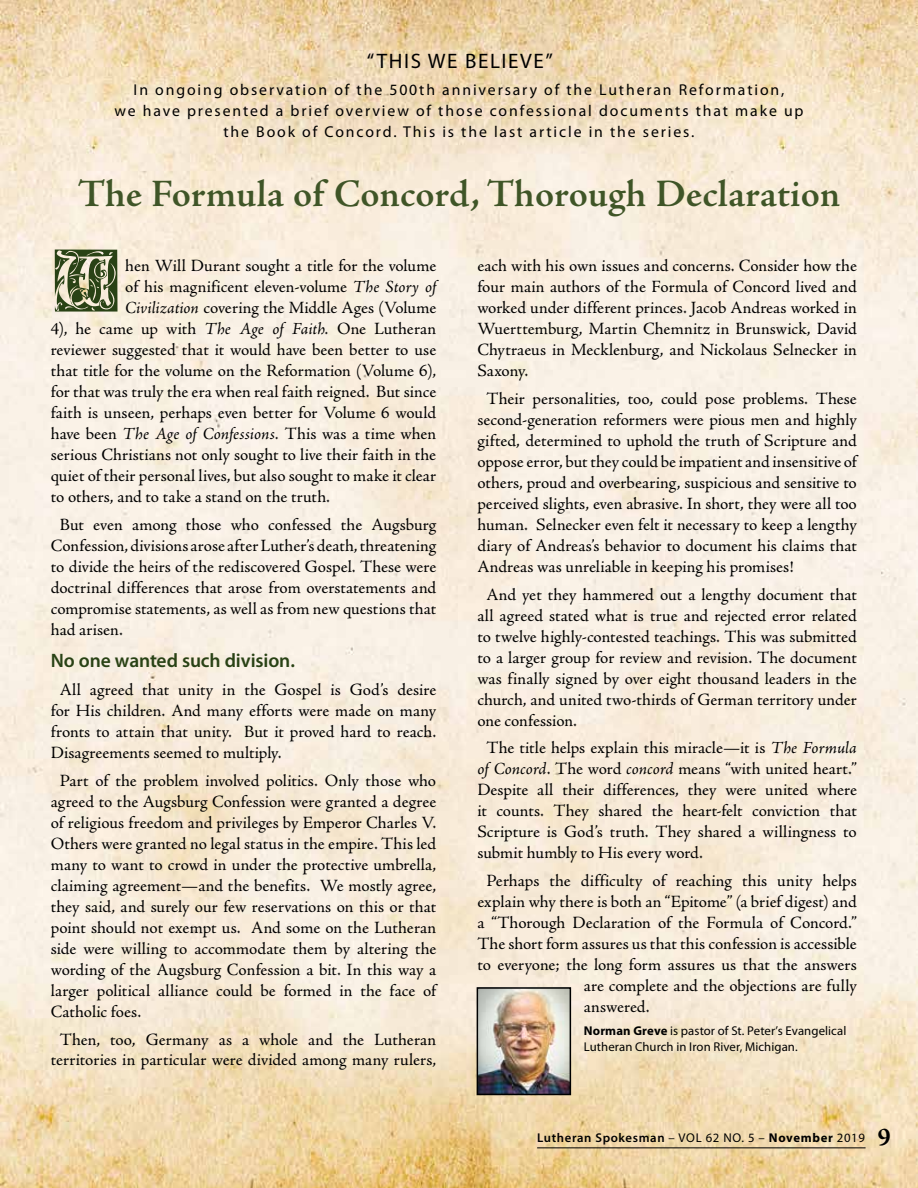
<style>
.page{position:relative;width:918px;height:1188px;background:#fff}
.page>*{position:absolute;margin:0;border:0;box-sizing:border-box;transform-origin:0 0}
.t1{font:70.5px "Illuminati One Display Caps SSK";color:#294215}
.t2{font:600 39px "Adobe Jenson Pro";color:#3f5527}
.t3{font:21px "Myriad Pro";letter-spacing:.075em;color:#000}
.t4{font:600 19.5px "Myriad Pro";letter-spacing:-.005em;color:#294215}
.t5{font:17.25px/21px "Adobe Jenson Pro";color:#000;text-align:justify}
.t6{font:15.75px/21px "Myriad Pro";letter-spacing:.12em;color:#000;text-align:center}
.t7{font:12.75px/15.8px "Myriad Pro";letter-spacing:.005em;color:#000}
.t8{font:600 12.75px "Myriad Pro";letter-spacing:.05em;color:#000}
.s1{font-style:italic}
.s2{font-weight:700}
.s3{font-weight:400}
.s4{font-family:"Adobe Jenson Pro";font-weight:700;font-size:25.5px}
</style>
<div class="page">
<img style="left:0;top:0;width:918px;height:1188px">
<hr style="left:537px;top:1147px;width:329px;height:1px;background:#000">
<img style="left:480px;top:990px;width:88px;height:102px">
<div style="left:477px;top:987px;width:94px;height:108px;border:2px solid #000"></div>
<p class="t3" style="left:367px;top:49px;width:187px">“THIS WE BELIEVE”</p>
<p class="t6" style="left:114px;top:80px;width:691px">In ongoing observation of the 500th anniversary of the Lutheran Reformation,<br>we have presented a brief overview of those confessional documents that make up the Book of Concord. This is the last article in the series.</p>
<h2 class="t2" style="left:78px;top:172px;width:764px">The Formula of Concord, Thorough Declaration</h2>
<h1 class="t1" style="left:51px;top:244px;width:71px">W</h1>
<p class="t5" style="left:125px;top:256px;width:312px">hen Will Durant sought a title for the volume</p>
<p class="t5" style="left:125px;top:277px;width:312px">of his magnificent eleven-volume <span class="s1">The Story of</span></p>
<p class="t5" style="left:125px;top:298px;width:312px"><span class="s1">Civilization</span> covering the Middle Ages (Volume</p>
<p class="t5" style="left:51px;top:319px;width:387px">4), he came up with <span class="s1">The Age of Faith.</span> One Lutheran</p>
<p class="t5" style="left:51px;top:340px;width:387px">reviewer suggested that it would have been better to use</p>
<p class="t5" style="left:51px;top:361px;width:387px">that title for the volume on the Reformation (Volume 6),</p>
<p class="t5" style="left:51px;top:382px;width:387px">for that was truly the era when real faith reigned. But since</p>
<p class="t5" style="left:51px;top:403px;width:387px">faith is unseen, perhaps even better for Volume 6 would</p>
<p class="t5" style="left:51px;top:424px;width:387px">have been <span class="s1">The Age of Confessions.</span> This was a time when</p>
<p class="t5" style="left:51px;top:445px;width:387px">serious Christians not only sought to live their faith in the</p>
<p class="t5" style="left:51px;top:466px;width:387px">quiet of their personal lives, but also sought to make it clear</p>
<p class="t5" style="left:51px;top:487px;width:281px">to others, and to take a stand on the truth.</p>
<p class="t5" style="left:51px;top:514px;width:387px;text-indent:9px">But even among those who confessed the Augsburg Confession, divisions arose after Luther’s death, threatening to divide the heirs of the rediscovered Gospel. These were doctrinal differences that arose from overstatements and compromise statements, as well as from new questions that had arisen.</p>
<p class="t4" style="left:51px;top:650px;width:246px">No one wanted such division.</p>
<p class="t5" style="left:51px;top:680px;width:387px;text-indent:9px">All agreed that unity in the Gospel is God’s desire for His children. And many efforts were made on many fronts to attain that unity. But it proved hard to reach.<br>Disagreements seemed to multiply.</p>
<p class="t5" style="left:51px;top:770px;width:387px;text-indent:9px">Part of the problem involved politics. Only those who agreed to the Augsburg Confession were granted a degree of religious freedom and privileges by Emperor Charles V.<br>Others were granted no legal status in the empire. This led many to want to crowd in under the protective umbrella, claiming agreement—and the benefits. We mostly agree, they said, and surely our few reservations on this or that point should not exempt us. And some on the Lutheran side were willing to accommodate them by altering the wording of the Augsburg Confession a bit. In this way a larger political alliance could be formed in the face of Catholic foes.</p>
<p class="t5" style="left:51px;top:1029px;width:387px;text-align:center">Then, too, Germany as a whole and the Lutheran territories in particular were divided among many rulers,</p>
<p class="t5" style="left:477px;top:256px;width:381px">each with his own issues and concerns. Consider how the four main authors of the Formula of Concord lived and worked under different princes. Jacob Andreas worked in Wuerttemburg, Martin Chemnitz in Brunswick, David Chytraeus in Mecklenburg, and Nickolaus Selnecker in Saxony.</p>
<p class="t5" style="left:477px;top:388px;width:381px;text-indent:9px">Their personalities, too, could pose problems. These second-generation reformers were pious men and highly gifted, determined to uphold the truth of Scripture and oppose error, but they could be impatient and insensitive of others, proud and overbearing, suspicious and sensitive to perceived slights, even abrasive. In short, they were all too human. Selnecker even felt it necessary to keep a lengthy diary of Andreas’s behavior to document his claims that Andreas was unreliable in keeping his promises!</p>
<p class="t5" style="left:477px;top:584px;width:381px;text-indent:9px">And yet they hammered out a lengthy document that all agreed stated what is true and rejected error related to twelve highly-contested teachings. This was submitted to a larger group for review and revision. The document was finally signed by over eight thousand leaders in the church, and united two-thirds of German territory under one confession.</p>
<p class="t5" style="left:477px;top:738px;width:381px;text-indent:9px">The title helps explain this miracle—it is <span class="s1">The Formula of Concord</span>. The word <span class="s1">concord</span> means “with united heart.” Despite all their differences, they were united where it counts. They shared the heart-felt conviction that Scripture is God’s truth. They shared a willingness to submit humbly to His every word.</p>
<p class="t5" style="left:486px;top:871px;width:372px">Perhaps the difficulty of reaching this unity helps</p>
<p class="t5" style="left:477px;top:892px;width:381px">explain why there is both an “Epitome” (a brief digest) and</p>
<p class="t5" style="left:477px;top:913px;width:381px">a “Thorough Declaration of the Formula of Concord.”</p>
<p class="t5" style="left:477px;top:934px;width:381px">The short form assures us that this confession is accessible</p>
<p class="t5" style="left:477px;top:955px;width:381px">to everyone; the long form assures us that the answers</p>
<p class="t5" style="left:584px;top:976px;width:274px">are complete and the objections are fully</p>
<p class="t5" style="left:584px;top:997px;width:67px">answered.</p>
<p class="t7" style="left:584px;top:1023px;width:264px"><span class="s2">Norman Greve</span> is pastor of St. Peter’s Evangelical<br>Lutheran Church in Iron River, Michigan.</p>
<p class="t8" style="left:537px;top:1131px;width:355px">Lutheran Spokesman <span class="s3">– VOL 62 NO. 5 –</span> <span class="s2">November</span> <span class="s3">2019</span> <span class="s4">9</span></p>
</div>
